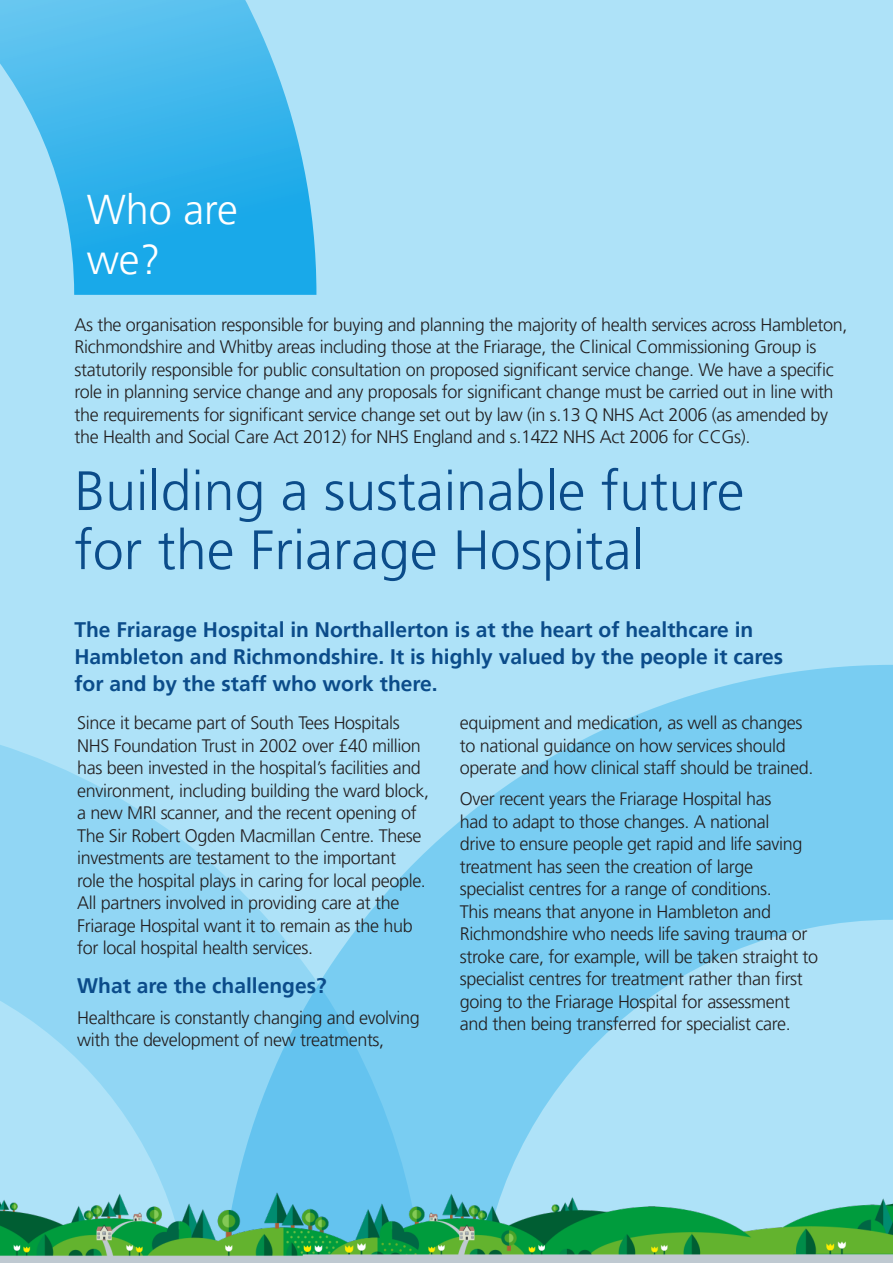
<style>
.page{position:relative;width:893px;height:1263px;background:#fff}
.page>*{position:absolute;margin:0;border:0;box-sizing:border-box;transform-origin:0 0}
.t1{font:300 55.35px "Frutiger LT Pro";color:#0b4c8a}
.t2{font:300 41.4px "Frutiger LT Pro";color:#fff}
.t3{font:700 21px/27px "Frutiger LT Pro";color:#0b4c8a}
.t4{font:300 18px/22.5px "Frutiger LT Pro";letter-spacing:-.02em;color:#231f20}
</style>
<div class="page">
<div style="left:0;top:0;width:893px;height:1249px;background:#aee2f8"></div>
<svg style="left:425px;top:665px;width:467px;height:407px;fill:#79cdf2"></svg>
<svg style="left:892px;top:665px;width:1px;height:255px"></svg>
<svg style="left:0;top:745px;width:425px;height:327px;fill:#91d6f4"></svg>
<img style="left:0;top:1072px;width:893px;height:191px">
<svg style="left:0;top:0;width:316px;height:295px"></svg>
<p class="t2" style="left:87px;top:186px;width:153px">Who are</p>
<p class="t2" style="left:87px;top:235px;width:75px">we?</p>
<p class="t4" style="left:74px;top:314px;width:774px">As the organisation responsible for buying and planning the majority of health services across Hambleton, Richmondshire and Whitby areas including those at the Friarage, the Clinical Commissioning Group is statutorily responsible for public consultation on proposed significant service change. We have a specific role in planning service change and any proposals for significant change must be carried out in line with the requirements for significant service change set out by law (in s.13 Q NHS Act 2006 (as amended by the Health and Social Care Act 2012) for NHS England and s.14Z2 NHS Act 2006 for CCGs).</p>
<p class="t1" style="left:74px;top:459px;width:671px">Building a sustainable future</p>
<p class="t1" style="left:74px;top:518px;width:571px">for the Friarage Hospital</p>
<p class="t3" style="left:74px;top:616px;width:710px">The Friarage Hospital in Northallerton is at the heart of healthcare in<br>Hambleton and Richmondshire. It is highly valued by the people it cares for and by the staff who work there.</p>
<p class="t4" style="left:77px;top:712px;width:353px">Since it became part of South Tees Hospitals NHS Foundation Trust in 2002 over £40 million has been invested in the hospital’s facilities and environment, including building the ward block, a new MRI scanner, and the recent opening of The Sir Robert Ogden Macmillan Centre. These investments are testament to the important<br>role the hospital plays in caring for local people.<br>All partners involved in providing care at the Friarage Hospital want it to remain as the hub for local hospital health services.</p>
<p class="t3" style="left:77px;top:972px;width:251px">What are the challenges?</p>
<p class="t4" style="left:77px;top:1006px;width:344px">Healthcare is constantly changing and evolving with the development of new treatments,</p>
<p class="t4" style="left:460px;top:712px;width:355px">equipment and medication, as well as changes to national guidance on how services should operate and how clinical staff should be trained.</p>
<p class="t4" style="left:460px;top:788px;width:360px">Over recent years the Friarage Hospital has<br>had to adapt to those changes. A national<br>drive to ensure people get rapid and life saving treatment has seen the creation of large specialist centres for a range of conditions.<br>This means that anyone in Hambleton and Richmondshire who needs life saving trauma or stroke care, for example, will be taken straight to specialist centres for treatment rather than first going to the Friarage Hospital for assessment and then being transferred for specialist care.</p>
</div>
